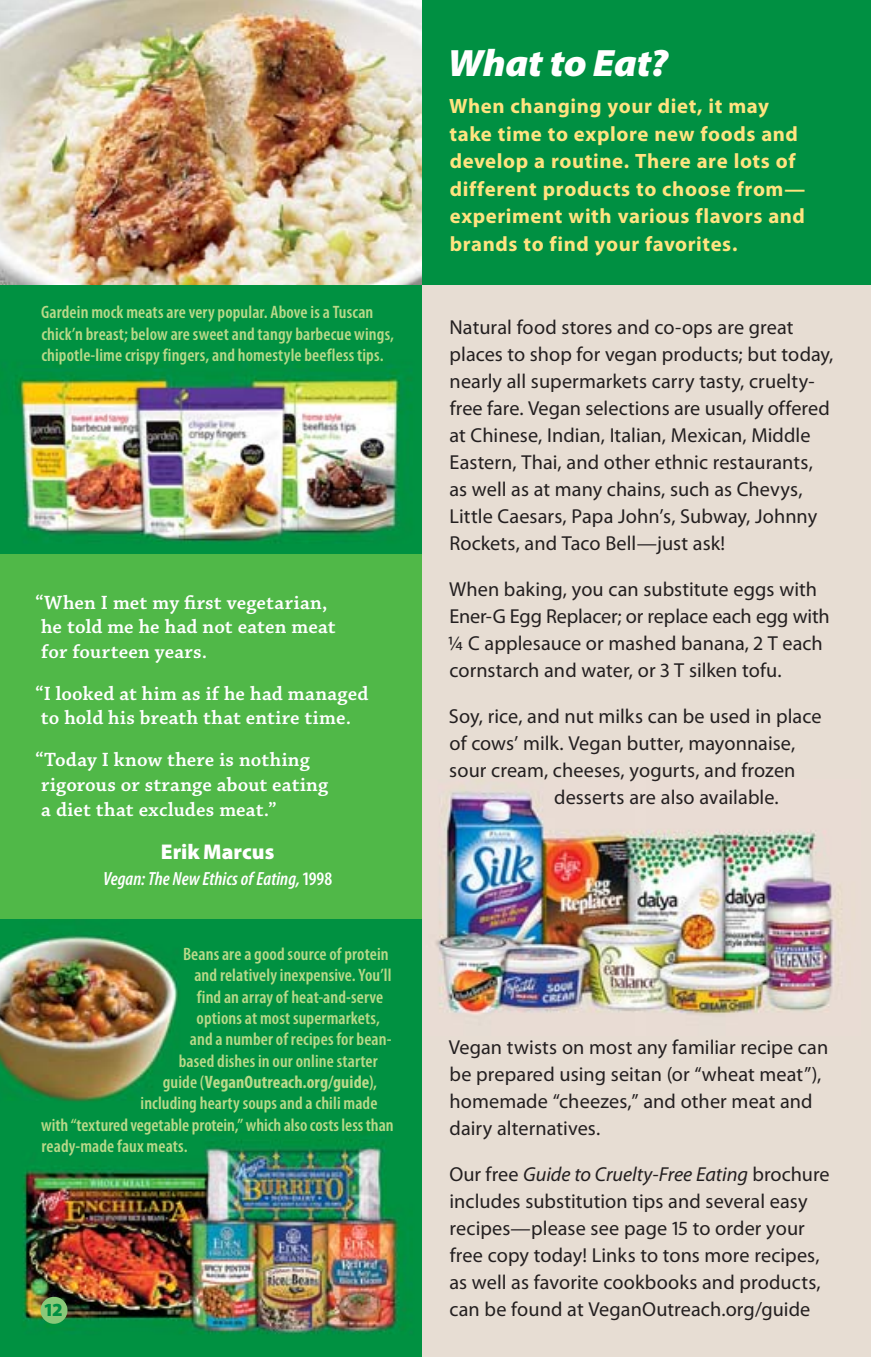
<style>
.page{position:relative;width:871px;height:1357px;background:#e7ddd3}
.page>*{position:absolute;margin:0;border:0;box-sizing:border-box;transform-origin:0 0}
.t1{font:italic 900 38.25px "Myriad Pro";letter-spacing:-.01em;color:#fff;scale:1.05 1}
.t2{font:900 21.38px "Myriad Pro";color:#fff}
.t3{font:700 20.7px/27.4px "Myriad Pro";letter-spacing:.03em;color:#ffe380}
.t4{font:20.25px/27px "Myriad Pro";color:#231f20}
.t5{font:600 20.25px/24.8px "Chaparral Pro";letter-spacing:.01em;color:#fff}
.t6{font:italic 600 condensed 19.12px "Myriad Pro";color:#fff}
.t7{font:900 18.45px "Myriad Pro";color:#009042}
.t8{font:600 condensed 18px/21.4px "Myriad Pro";letter-spacing:.005em;color:#b9d989}
.t9{font:700 condensed 18px "Myriad Pro";letter-spacing:.01em;color:#b9d989}
.s1{font-style:normal}
.s2{font-weight:600}
.s3{font-style:italic}
</style>
<div class="page">
<img style="left:436px;top:791px;width:406px;height:223px">
<div style="left:0;top:0;width:871px;height:285px;background:#009042"></div>
<div style="left:0;top:0;width:422px;height:1357px;background:#50b848"></div>
<img style="left:0;top:919px;width:422px;height:438px">
<img style="left:0;top:0;width:422px;height:553px">
<div style="left:40px;top:1297px;width:28px;height:27px;background:#8ac979;border-radius:50%"></div>
<p class="t8" style="left:41px;top:303px;width:354px">Gardein mock meats are very popular. Above is a Tuscan chick’n breast; below are sweet and tangy barbecue wings, chipotle-lime crispy fingers, and homestyle beefless tips.</p>
<p class="t5" style="left:35px;top:591px;width:302px">“When I met my first vegetarian, he told me he had not eaten meat for fourteen years.</p>
<p class="t5" style="left:35px;top:682px;width:335px">“I looked at him as if he had managed to hold his breath that entire time.</p>
<p class="t5" style="left:41px;top:749px;width:288px;text-indent:-6px">“Today I know there is nothing rigorous or strange about eating a diet that excludes meat.”</p>
<p class="t2" style="left:161px;top:844px;width:115px">Erik Marcus</p>
<p class="t6" style="left:103px;top:872px;width:231px">Vegan: The New Ethics of Eating, <span class="s1">1998</span></p>
<p class="t8" style="left:183px;top:945px;width:207px">Beans are a good source of protein</p>
<p class="t8" style="left:194px;top:966px;width:199px">and relatively inexpensive. You’ll</p>
<p class="t8" style="left:197px;top:987px;width:188px">find an array of heat-and-serve</p>
<p class="t8" style="left:197px;top:1009px;width:185px">options at most supermarkets,</p>
<p class="t8" style="left:190px;top:1030px;width:203px">and a number of recipes for bean-</p>
<p class="t8" style="left:179px;top:1052px;width:200px">based dishes in our online starter</p>
<p class="t9" style="left:163px;top:1075px;width:216px"><span class="s2">guide (</span>VeganOutreach.org/guide<span class="s2">),</span></p>
<p class="t8" style="left:140px;top:1094px;width:238px">including hearty soups and a chili made</p>
<p class="t8" style="left:41px;top:1116px;width:354px">with “textured vegetable protein,” which also costs less than</p>
<p class="t8" style="left:41px;top:1137px;width:148px">ready-made faux meats.</p>
<p class="t7" style="left:45px;top:1303px;width:19px">12</p>
<h1 class="t1" style="left:448px;top:49px;width:212px">What to Eat?</h1>
<p class="t3" style="left:449px;top:94px;width:358px">When changing your diet, it may take time to explore new foods and develop a routine. There are lots of different products to choose from— experiment with various flavors and brands to find your favorites.</p>
<p class="t4" style="left:449px;top:315px;width:385px">Natural food stores and co-ops are great places to shop for vegan products; but today, nearly all supermarkets carry tasty, cruelty&shy;free fare. Vegan selections are usually offered at Chinese, Indian, Italian, Mexican, Middle Eastern, Thai, and other ethnic restaurants, as well as at many chains, such as Chevys, Little Caesars, Papa John’s, Subway, Johnny Rockets, and Taco Bell—just ask!</p>
<p class="t4" style="left:448px;top:577px;width:383px">When baking, you can substitute eggs with Ener-G Egg Replacer; or replace each egg with ¼ C applesauce or mashed banana, 2 T each cornstarch and water, or 3 T silken tofu.</p>
<p class="t4" style="left:449px;top:705px;width:374px">Soy, rice, and nut milks can be used in place</p>
<p class="t4" style="left:449px;top:732px;width:347px">of cows’ milk. Vegan butter, mayonnaise,</p>
<p class="t4" style="left:449px;top:759px;width:348px">sour cream, cheeses, yogurts, and frozen</p>
<p class="t4" style="left:554px;top:786px;width:226px">desserts are also available.</p>
<p class="t4" style="left:449px;top:1036px;width:381px">Vegan twists on most any familiar recipe can be prepared using seitan (or “wheat meat”), homemade “cheezes,” and other meat and dairy alternatives.</p>
<p class="t4" style="left:449px;top:1163px;width:382px">Our free <span class="s3">Guide to Cruelty-Free Eating</span> brochure includes substitution tips and several easy recipes—please see page 15 to order your free copy today! Links to tons more recipes, as well as favorite cookbooks and products, can be found at VeganOutreach.org/guide</p>
</div>
